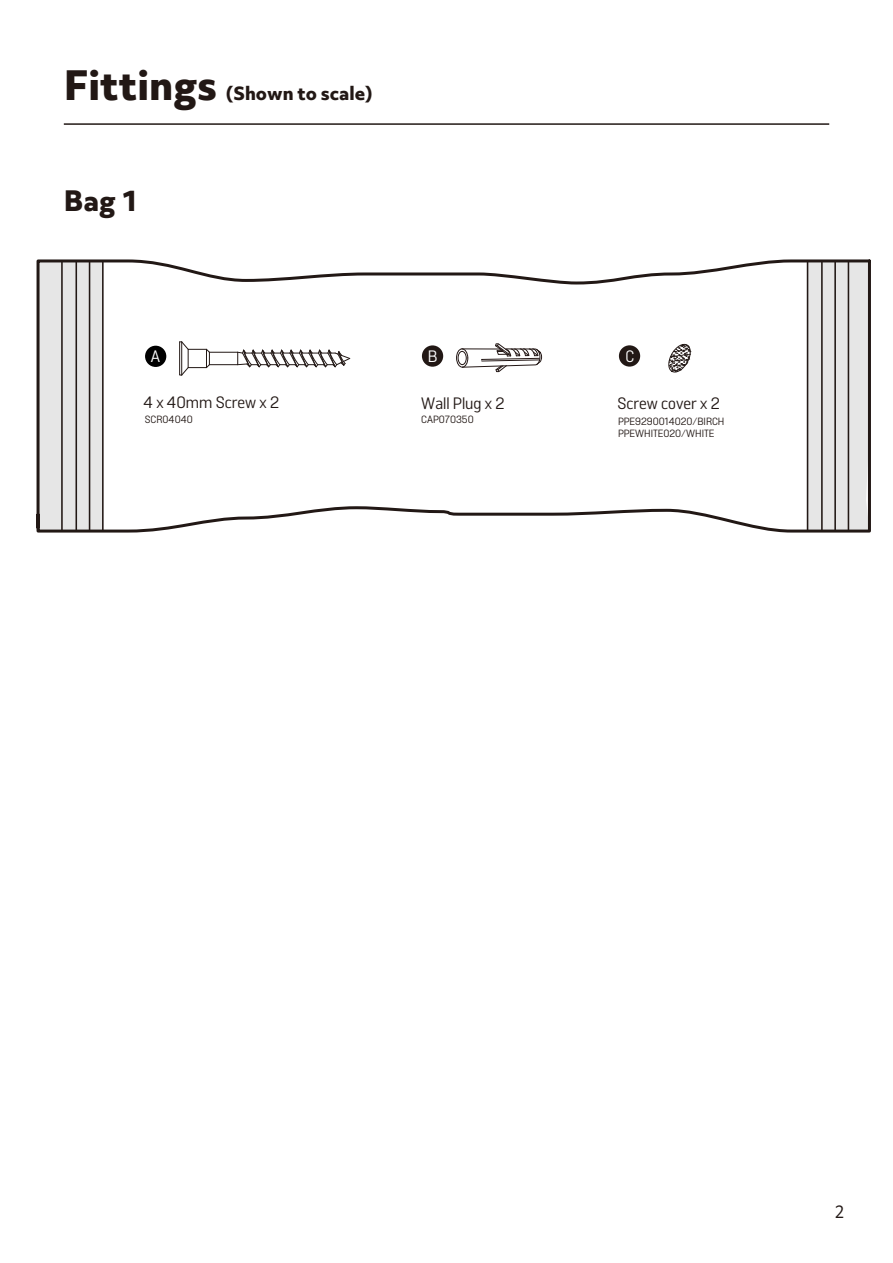
<style>
.page{position:relative;width:893px;height:1263px;background:#fff}
.page>*{position:absolute;margin:0;border:0;box-sizing:border-box;transform-origin:0 0}
.t1{font:800 27px "Objektiv Mk 3";color:#221815}
.t2{font:800 17.55px "Objektiv Mk 3";color:#221815}
.t3{font:16.5px "Argos";color:#221815}
.t4{font:16.5px "Argos";color:#fff}
.t5{font:16.5px "Objektiv Mk 3";color:#221815}
.t6{font:16.5px "Argos";color:#fff;scale:.96 1}
.t7{font:10.5px/12px "Argos";color:#221815}
.s1{font-size:38.85px}
</style>
<div class="page">
<hr style="left:64px;top:123px;width:765px;height:2px;background:#221815">
<svg style="left:36px;top:259px;width:835px;height:274px"></svg>
<hr style="left:61px;top:262px;width:2px;height:268px;background:#221815">
<hr style="left:75px;top:262px;width:2px;height:268px;background:#221815">
<hr style="left:89px;top:262px;width:1px;height:268px;background:#221815">
<hr style="left:102px;top:262px;width:2px;height:268px;background:#221815">
<hr style="left:807px;top:262px;width:1px;height:268px;background:#221815">
<hr style="left:821px;top:262px;width:2px;height:268px;background:#221815">
<hr style="left:834px;top:262px;width:2px;height:268px;background:#221815">
<hr style="left:848px;top:262px;width:1px;height:268px;background:#221815">
<div style="left:145px;top:346px;width:21px;height:21px;background:#000;border-radius:50%"></div>
<svg style="left:179px;top:341px;width:10px;height:35px"></svg>
<div style="left:188px;top:349px;width:19px;height:19px;border:1px solid #221815"></div>
<svg style="left:205px;top:348px;width:146px;height:21px"></svg>
<div style="left:422px;top:345px;width:21px;height:22px;background:#221815;border-radius:50%"></div>
<svg style="left:456px;top:343px;width:86px;height:29px"></svg>
<div style="left:619px;top:345px;width:21px;height:22px;background:#221815;border-radius:50%"></div>
<svg style="left:668px;top:344px;width:23px;height:29px"></svg>
<h2 class="t2" style="left:64px;top:81px;width:311px"><span class="s1">Fittings</span> (Shown to scale)</h2>
<h1 class="t1" style="left:64px;top:181px;width:77px">Bag 1</h1>
<h3 class="t4" style="left:151px;top:346px;width:11px">A</h3>
<h3 class="t3" style="left:144px;top:393px;width:137px">4 x 40mm Screw x 2</h3>
<p class="t7" style="left:145px;top:413px;width:49px">SCR04040</p>
<h3 class="t4" style="left:428px;top:347px;width:11px">B</h3>
<h3 class="t3" style="left:421px;top:394px;width:85px">Wall Plug x 2</h3>
<p class="t7" style="left:421px;top:414px;width:54px">CAP070350</p>
<h3 class="t6" style="left:626px;top:347px;width:11px">C</h3>
<h3 class="t3" style="left:617px;top:394px;width:104px">Screw cover x 2</h3>
<p class="t7" style="left:618px;top:415px;width:108px">PPE9290014020/BIRCH<br>PPEWHITE020/WHITE</p>
<h3 class="t5" style="left:834px;top:1200px;width:12px">2</h3>
</div>
